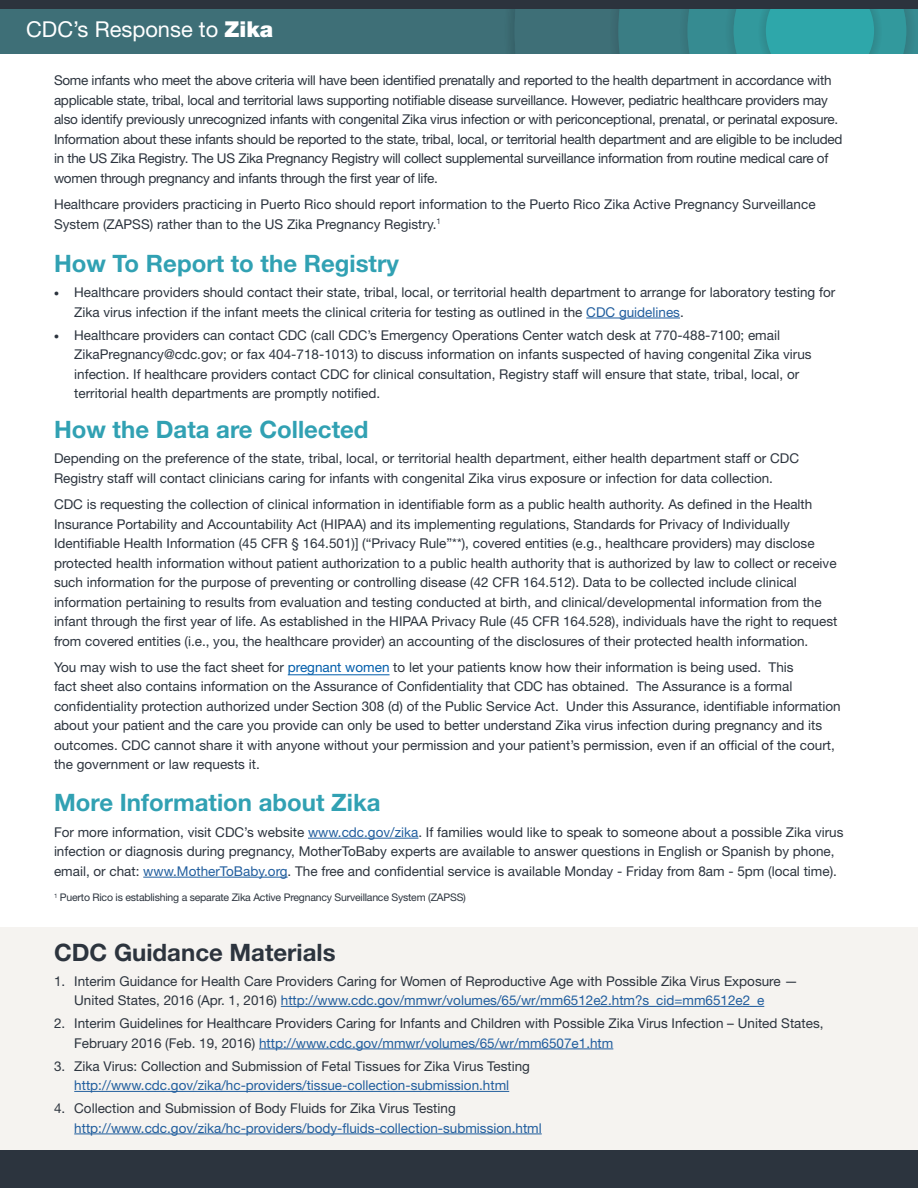
<style>
.page{position:relative;width:918px;height:1188px;background:#fff}
.page>*{position:absolute;margin:0;border:0;box-sizing:border-box;transform-origin:0 0}
.H2__1st_heading{font:700 24px "Helvetica Neue LT Std";color:#31a1b3}
.Body{font:700 24px "Helvetica Neue LT Std";color:#31a1b3}
.H2__1st_heading-2{font:700 24px "Helvetica Neue LT Std";color:#2c343e}
.t1{font:21.9px "Helvetica Neue LT Std";color:#fff}
.Body-2{font:13.5px/19.5px "Helvetica Neue LT Std";color:#2c343e}
.Body-3{font:13.5px/19.5px "Helvetica Neue LT Std";letter-spacing:-.02em;color:#2c343e}
.t2{font:13.5px/19.5px "Helvetica Neue LT Std";color:#215e9e;text-align:center}
.Body-4{font:10.5px "Helvetica Neue LT Std";letter-spacing:-.02em;color:#2c343e}
.s1{font-weight:900}
.s2{font-family:"Myriad Pro";font-weight:900}
.s3{color:#215e9e}
.s4{color:#005daa}
.s5{color:#2c343e}
</style>
<div class="page">
<div style="left:0;top:928px;width:918px;height:260px;background:#f5f3f0"></div>
<div style="left:0;top:0;width:918px;height:54px;background:#3e6f77"></div>
<svg style="left:503px;top:8px;width:415px;height:46px"></svg>
<div style="left:0;top:0;width:918px;height:8px;background:#2c333d"></div>
<hr style="left:586px;top:318px;width:94px;height:1px;background:#215e9e">
<hr style="left:288px;top:674px;width:102px;height:1px;background:#005daa">
<hr style="left:308px;top:838px;width:110px;height:1px;background:#215e9e">
<hr style="left:143px;top:877px;width:145px;height:1px;background:#215e9e">
<hr style="left:281px;top:1006px;width:483px;height:1px;background:#215e9e">
<hr style="left:259px;top:1049px;width:354px;height:1px;background:#215e9e">
<hr style="left:74px;top:1091px;width:435px;height:1px;background:#215e9e">
<hr style="left:74px;top:1134px;width:468px;height:1px;background:#215e9e">
<div style="left:0;top:1150px;width:918px;height:38px;background:#2c343e"></div>
<h1 class="t1" style="left:26px;top:16px;width:248px">CDC’s Response to <span class="s1">Zika</span></h1>
<p class="Body-3" style="left:54px;top:71px;width:790px">Some infants who meet the above criteria will have been identified prenatally and reported to the health department in accordance with applicable state, tribal, local and territorial laws supporting notifiable disease surveillance. However, pediatric healthcare providers may also identify previously unrecognized infants with congenital Zika virus infection or with periconceptional, prenatal, or perinatal exposure.<br>Information about these infants should be reported to the state, tribal, local, or territorial health department and are eligible to be included in the US Zika Registry. The US Zika Pregnancy Registry will collect supplemental surveillance information from routine medical care of women through pregnancy and infants through the first year of life.</p>
<p class="Body-2" style="left:54px;top:194px;width:763px">Healthcare providers practicing in Puerto Rico should report information to the Puerto Rico Zika Active Pregnancy Surveillance<br>System (ZAPSS) rather than to the US Zika Pregnancy Registry.<sup>1</sup></p>
<h2 class="H2__1st_heading" style="left:54px;top:249px;width:346px">How To Report to the Registry</h2>
<p class="Body-2" style="left:74px;top:282px;width:763px;text-indent:-20px"><span class="s2">•</span> Healthcare providers should contact their state, tribal, local, or territorial health department to arrange for laboratory testing for<br>Zika virus infection if the infant meets the clinical criteria for testing as outlined in the <span class="s3">CDC guidelines</span>.</p>
<p class="Body-2" style="left:74px;top:325px;width:739px;text-indent:-20px"><span class="s2">•</span> Healthcare providers can contact CDC (call CDC’s Emergency Operations Center watch desk at 770-488-7100; email ZikaPregnancy@cdc.gov; or fax 404-718-1013) to discuss information on infants suspected of having congenital Zika virus infection. If healthcare providers contact CDC for clinical consultation, Registry staff will ensure that state, tribal, local, or territorial health departments are promptly notified.</p>
<h2 class="H2__1st_heading" style="left:54px;top:415px;width:316px">How the Data are Collected</h2>
<p class="Body-2" style="left:54px;top:449px;width:747px">Depending on the preference of the state, tribal, local, or territorial health department, either health department staff or CDC<br>Registry staff will contact clinicians caring for infants with congenital Zika virus exposure or infection for data collection.</p>
<p class="Body-2" style="left:54px;top:494px;width:785px">CDC is requesting the collection of clinical information in identifiable form as a public health authority. As defined in the Health Insurance Portability and Accountability Act (HIPAA) and its implementing regulations, Standards for Privacy of Individually Identifiable Health Information (45 CFR § 164.501)] (“Privacy Rule”**), covered entities (e.g., healthcare providers) may disclose protected health information without patient authorization to a public health authority that is authorized by law to collect or receive such information for the purpose of preventing or controlling disease (42 CFR 164.512). Data to be collected include clinical information pertaining to results from evaluation and testing conducted at birth, and clinical/developmental information from the infant through the first year of life. As established in the HIPAA Privacy Rule (45 CFR 164.528), individuals have the right to request from covered entities (i.e., you, the healthcare provider) an accounting of the disclosures of their protected health information.</p>
<p class="Body-2" style="left:54px;top:657px;width:788px">You may wish to use the fact sheet for <span class="s4">pregnant women</span> to let your patients know how their information is being used. This<br>fact sheet also contains information on the Assurance of Confidentiality that CDC has obtained. The Assurance is a formal confidentiality protection authorized under Section 308 (d) of the Public Service Act. Under this Assurance, identifiable information about your patient and the care you provide can only be used to better understand Zika virus infection during pregnancy and its outcomes. CDC cannot share it with anyone without your permission and your patient’s permission, even if an official of the court, the government or law requests it.</p>
<p class="Body" style="left:54px;top:787px;width:328px">More Information about Zika</p>
<p class="Body-2" style="left:54px;top:822px;width:791px">For more information, visit CDC’s website <span class="s3">www.cdc.gov/zika</span>. If families would like to speak to someone about a possible Zika virus infection or diagnosis during pregnancy, MotherToBaby experts are available to answer questions in English or Spanish by phone, email, or chat: <span class="s3">www.MotherToBaby.org</span>. The free and confidential service is available Monday - Friday from 8am - 5pm (local time).</p>
<p class="Body-4" style="left:54px;top:891px;width:414px"><sup>1</sup> Puerto Rico is establishing a separate Zika Active Pregnancy Surveillance System (ZAPSS)</p>
<h2 class="H2__1st_heading-2" style="left:54px;top:937px;width:283px">CDC Guidance Materials</h2>
<p class="Body-2" style="left:74px;top:971px;width:725px;text-indent:-20px">1. Interim Guidance for Health Care Providers Caring for Women of Reproductive Age with Possible Zika Virus Exposure —<br>United States, 2016 (Apr. 1, 2016) <span class="s3">http://www.cdc.gov/mmwr/volumes/65/wr/mm6512e2.htm?s_cid=mm6512e2_e</span></p>
<p class="Body-2" style="left:74px;top:1013px;width:751px;text-indent:-20px">2. Interim Guidelines for Healthcare Providers Caring for Infants and Children with Possible Zika Virus Infection – United States,<br>February 2016 (Feb. 19, 2016) <span class="s3">http://www.cdc.gov/mmwr/volumes/65/wr/mm6507e1.htm</span></p>
<p class="t2" style="left:54px;top:1056px;width:478px"><span class="s5">3. Zika Virus: Collection and Submission of Fetal Tissues for Zika Virus Testing </span>http://www.cdc.gov/zika/hc-providers/tissue-collection-submission.html</p>
<p class="t2" style="left:74px;top:1098px;width:469px;text-align:left;text-indent:-20px"><span class="s5">4. Collection and Submission of Body Fluids for Zika Virus Testing </span>http://www.cdc.gov/zika/hc-providers/body-fluids-collection-submission.html</p>
</div>
